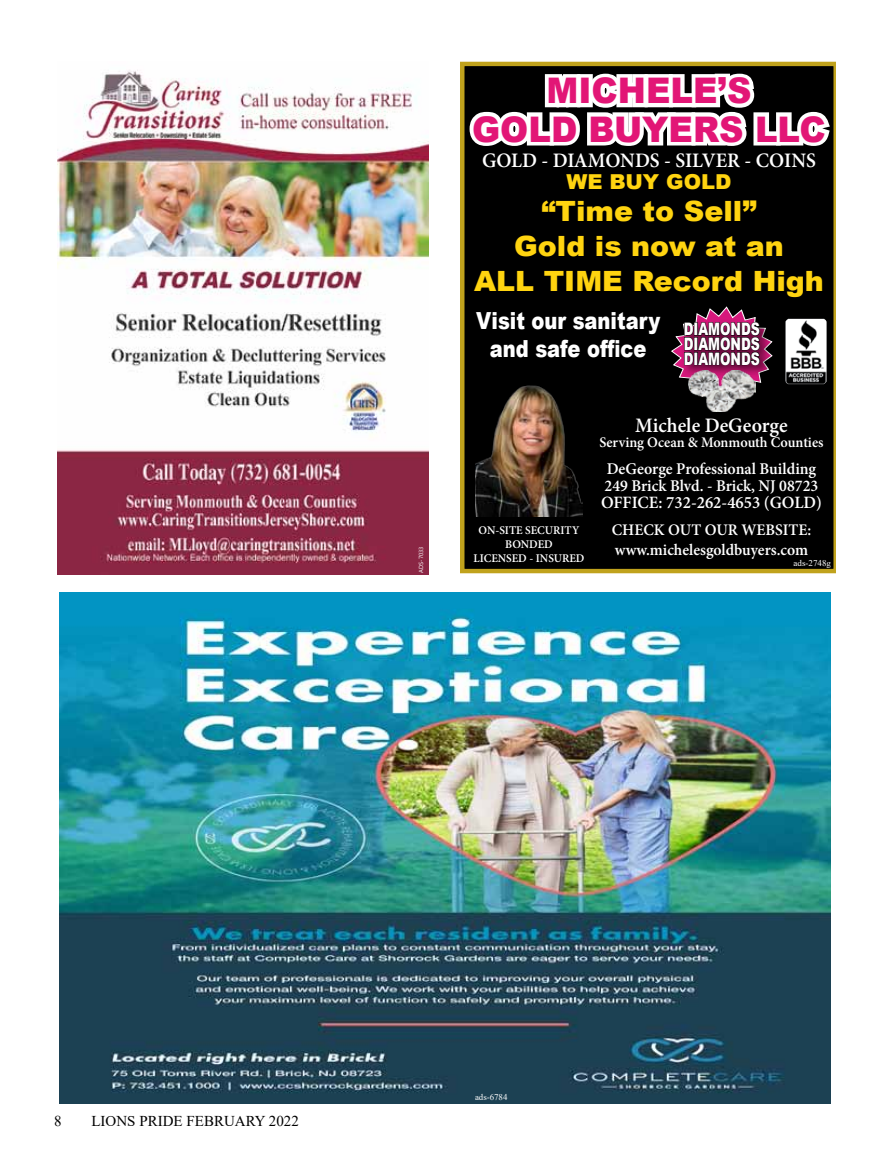
<style>
.page{position:relative;width:891px;height:1161px;background:#fff}
.page>*{position:absolute;margin:0;border:0;box-sizing:border-box;transform-origin:0 0}
.t1{font:900 35.25px/38.2px "Arial";color:#e21676;text-align:center;scale:.96 1}
.t2{font:900 27.9px/35.2px "Arial";color:#ffd410;text-align:center}
.t3{font:900 23.55px/28.2px "Arial";color:#fff;text-align:center;scale:.83 1}
.t4{font:600 20.55px "Minion Pro";color:#fff}
.t5{font:900 20.55px "Arial";color:#ffd410}
.t6{font:600 17.25px "Minion Pro";color:#fff}
.t7{font:900 17.25px/14.9px "Arial";letter-spacing:-.005em;color:#fff;text-align:justify;scale:.73 1}
.t8{font:600 16.35px/17.2px "Minion Pro";color:#fff}
.t9{font:600 16.2px/19.4px "Minion Pro";color:#fff}
.t10{font:15px "Times New Roman";color:#000}
.t11{font:600 14.7px "Minion Pro";color:#fff}
.t12{font:600 11.7px/14.1px "Minion Pro";color:#fff;text-align:center}
.t13{font:8.85px "Times New Roman";color:#fff}
.t14{font:5.85px "Lao UI";color:#fff}
</style>
<div class="page">
<div style="left:460px;top:62px;width:376px;height:511px;background:#000"></div>
<svg style="left:463px;top:61px;width:372px;height:148px"></svg>
<img style="left:475px;top:383px;width:108px;height:134px">
<svg style="left:646px;top:289px;width:153px;height:128px;background:#321926"></svg>
<img style="left:785px;top:319px;width:42px;height:65px">
<img style="left:57px;top:70px;width:371px;height:504px">
<img style="left:59px;top:593px;width:772px;height:511px">
<p class="t14" style="left:417px;top:573px;width:28px;rotate:-90deg">ADS-7033</p>
<h1 class="t1" style="left:472px;top:71px;width:370px">MICHELE’S<br>GOLD BUYERS LLC</h1>
<p class="t4" style="left:482px;top:146px;width:335px">GOLD - DIAMONDS - SILVER - COINS</p>
<p class="t5" style="left:566px;top:167px;width:167px">WE BUY GOLD</p>
<h2 class="t2" style="left:474px;top:192px;width:351px">“Time to Sell”<br>Gold is now at an<br>ALL TIME Record High</h2>
<h3 class="t3" style="left:476px;top:306px;width:224px">Visit our sanitary and safe office</h3>
<p class="t7" style="left:684px;top:321px;width:106px">DIAMONDS DIAMONDS DIAMONDS</p>
<p class="t12" style="left:473px;top:523px;width:113px">ON-SITE SECURITY<br>BONDED<br>LICENSED - INSURED</p>
<p class="t4" style="left:635px;top:411px;width:154px">Michele DeGeorge</p>
<p class="t11" style="left:599px;top:432px;width:226px">Serving Ocean &amp; Monmouth Counties</p>
<p class="t8" style="left:605px;top:460px;width:215px">DeGeorge Professional Building<br>249 Brick Blvd. - Brick, NJ 08723</p>
<p class="t6" style="left:601px;top:491px;width:222px">OFFICE: 732-262-4653 (GOLD)</p>
<p class="t9" style="left:612px;top:521px;width:201px">CHECK OUT OUR WEBSITE: www.michelesgoldbuyers.com</p>
<p class="t13" style="left:794px;top:556px;width:39px">ads-2748g</p>
<p class="t10" style="left:54px;top:1110px;width:9px">8</p>
<p class="t10" style="left:92px;top:1110px;width:209px">LIONS PRIDE FEBRUARY 2022</p>
<p class="t13" style="left:475px;top:1091px;width:34px">ads-6784</p>
</div>
